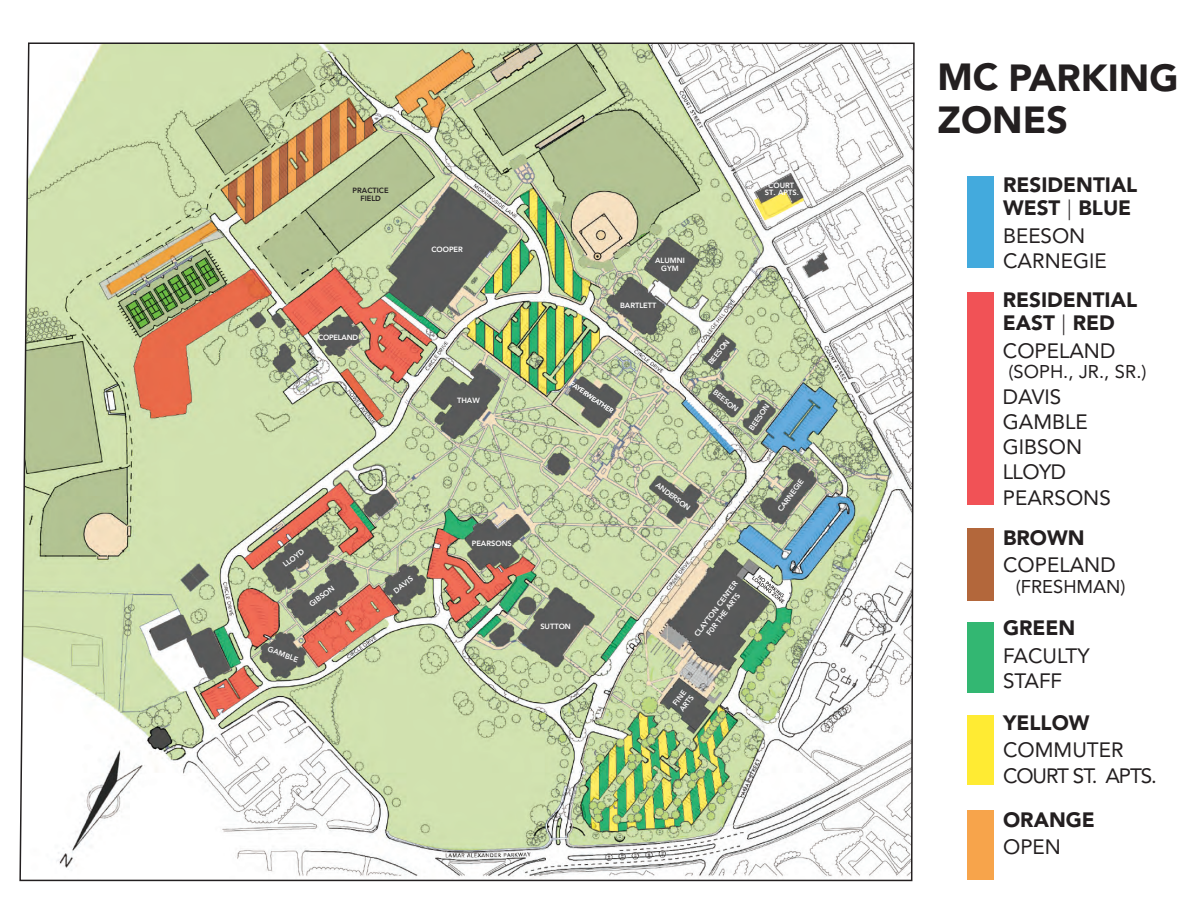
<style>
.page{position:relative;width:1188px;height:918px;background:#fff}
.page>*{position:absolute;margin:0;border:0;box-sizing:border-box;transform-origin:0 0}
.t1{font:900 37.5px/42.8px "Avenir";color:#231f20}
.t2{font:20.7px/25.2px "Avenir";color:#231f20}
.t3{font:900 20.7px/23px "Avenir";color:#231f20}
.t4{font:20.7px/25.2px "Avenir";letter-spacing:-.055em;color:#231f20}
.t5{font:18.3px "Avenir";color:#231f20}
.t6{font:800 7.5px/9px "Avenir";color:#fff;text-align:center}
.t7{font:800 7.5px/7.5px "Avenir";color:#231f20;text-align:center}
.t8{font:800 7.5px "Avenir";letter-spacing:-.035em;color:#fff}
.t9{font:500 6.6px "Avenir";color:#fff}
.s1{font-weight:300}
</style>
<div class="page">
<div style="left:968px;top:176px;width:26px;height:91px;background:#43aadd"></div>
<div style="left:968px;top:528px;width:26px;height:72px;background:#b3673b"></div>
<div style="left:968px;top:622px;width:26px;height:71px;background:#33b772"></div>
<div style="left:968px;top:715px;width:26px;height:70px;background:#ffeb33"></div>
<div style="left:968px;top:810px;width:26px;height:69px;background:#f7a44b"></div>
<div style="left:967px;top:292px;width:27px;height:213px;background:#f15256"></div>
<img style="left:19px;top:42px;width:896px;height:840px">
<svg style="left:593px;top:748px;width:5px;height:9px"></svg>
<svg style="left:714px;top:537px;width:8px;height:6px"></svg>
<svg style="left:612px;top:803px;width:7px;height:7px"></svg>
<svg style="left:752px;top:575px;width:41px;height:29px"></svg>
<h1 class="t1" style="left:938px;top:56px;width:243px">MC PARKING<br>ZONES</h1>
<p class="t7" style="left:353px;top:187px;width:38px">PRACTICE<br>FIELD</p>
<p class="t8" style="left:318px;top:333px;width:41px">COPELAND</p>
<p class="t6" style="left:431px;top:245px;width:33px">COOPER</p>
<p class="t6" style="left:457px;top:395px;width:24px">THAW</p>
<p class="t6" style="left:281px;top:562px;width:26px;rotate:-38deg">LLOYD</p>
<p class="t6" style="left:308px;top:602px;width:31px;rotate:-38deg">GIBSON</p>
<p class="t6" style="left:270px;top:645px;width:33px;rotate:20deg">GAMBLE</p>
<p class="t6" style="left:392px;top:588px;width:24px;rotate:-38deg">DAVIS</p>
<p class="t6" style="left:472px;top:538px;width:42px">PEARSONS</p>
<p class="t6" style="left:765px;top:181px;width:36px;line-height:7.2px">COURT<br>ST. APTS.</p>
<p class="t6" style="left:655px;top:256px;width:31px;line-height:7.8px">ALUMNI<br>GYM</p>
<p class="t6" style="left:620px;top:301px;width:38px">BARTLETT</p>
<p class="t9" style="left:573px;top:380px;width:52px;rotate:35deg">FAYERWEATHER</p>
<p class="t6" style="left:706px;top:361px;width:31px;rotate:-52deg">BEESON</p>
<p class="t6" style="left:717px;top:388px;width:31px;rotate:39deg">BEESON</p>
<p class="t6" style="left:747px;top:427px;width:31px;rotate:-55deg">BEESON</p>
<p class="t6" style="left:659px;top:480px;width:43px;rotate:37deg">ANDERSON</p>
<p class="t6" style="left:776px;top:508px;width:40px;rotate:-53deg">CARNEGIE</p>
<p class="t6" style="left:540px;top:622px;width:32px">SUTTON</p>
<p class="t6" style="left:692px;top:633px;width:68px;rotate:-53deg">CLAYTON CENTER<br>F0R THE ARTS</p>
<p class="t6" style="left:670px;top:702px;width:20px;text-align:left;rotate:-53deg">FINE<br>ARTS</p>
<h2 class="t3" style="left:1003px;top:173px;width:136px">RESIDENTIAL</h2>
<h2 class="t2" style="left:1003px;top:223px;width:105px">BEESON<br>CARNEGIE</h2>
<h2 class="t3" style="left:1003px;top:288px;width:136px">RESIDENTIAL<br>EAST <span class="s1">|</span> RED</h2>
<h2 class="t2" style="left:1003px;top:338px;width:114px">COPELAND</h2>
<h3 class="t5" style="left:1008px;top:361px;width:140px">(SOPH., JR., SR.)</h3>
<h2 class="t2" style="left:1003px;top:384px;width:109px">DAVIS<br>GAMBLE<br>GIBSON<br>LLOYD<br>PEARSONS</h2>
<h2 class="t3" style="left:1003px;top:526px;width:83px">BROWN</h2>
<h2 class="t2" style="left:1003px;top:553px;width:114px">COPELAND</h2>
<h3 class="t5" style="left:1016px;top:576px;width:111px">(FRESHMAN)</h3>
<h2 class="t3" style="left:1003px;top:616px;width:74px">GREEN</h2>
<h2 class="t2" style="left:1003px;top:668px;width:60px">STAFF</h2>
<h2 class="t3" style="left:1003px;top:711px;width:88px">YELLOW</h2>
<h2 class="t4" style="left:1003px;top:738px;width:155px">COMMUTER<br>COURT ST. APTS.</h2>
<h2 class="t3" style="left:1003px;top:808px;width:93px">ORANGE</h2>
<h2 class="t2" style="left:1003px;top:835px;width:59px">OPEN</h2>
<h2 class="t3" style="left:1003px;top:196px;width:130px">WEST <span class="s1">|</span> BLUE</h2>
<h2 class="t2" style="left:1003px;top:643px;width:88px">FACULTY</h2>
</div>
